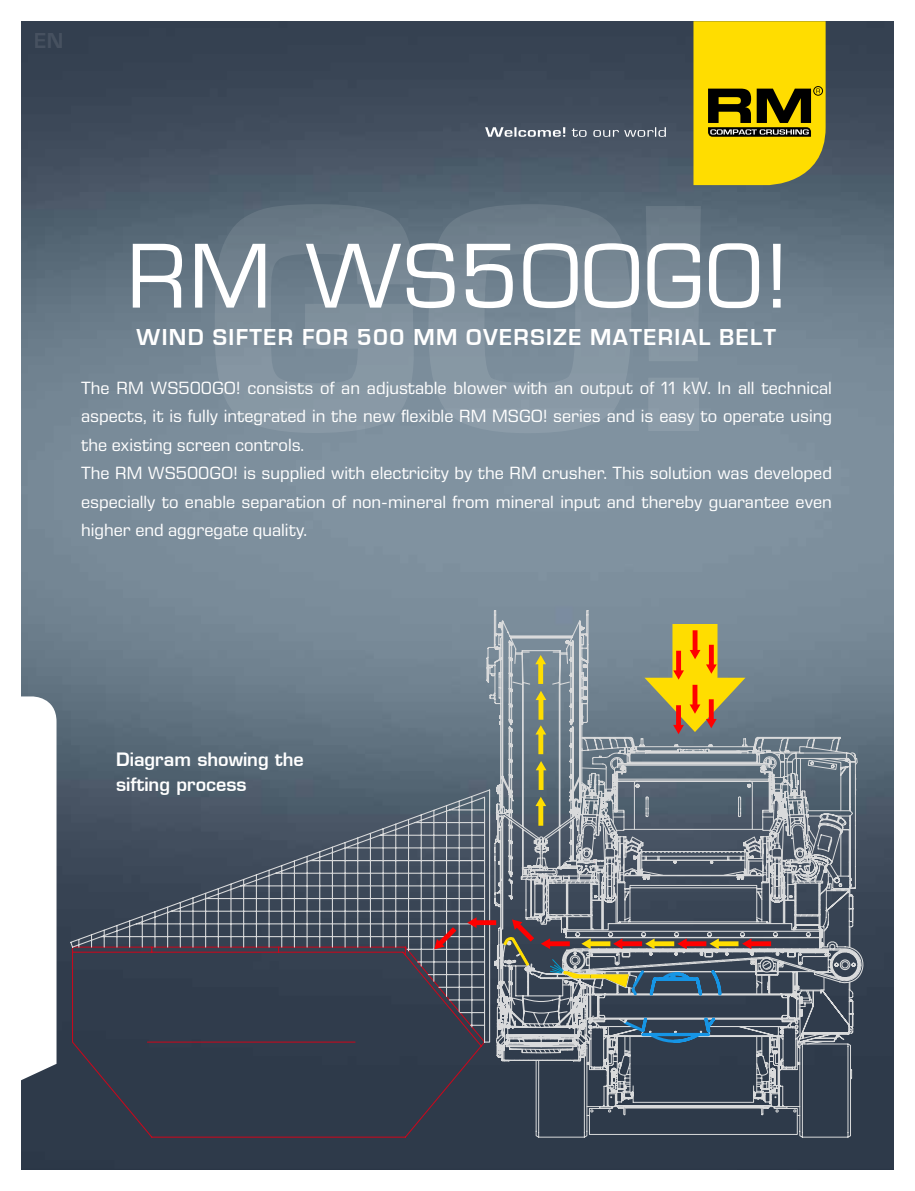
<style>
.page{position:relative;width:915px;height:1191px;background:#fff}
.page>*{position:absolute;margin:0;border:0;box-sizing:border-box;transform-origin:0 0}
.t1{font:85.05px "Eurostile";letter-spacing:.03em;color:#fff}
.t2{font:700 23.85px "Eurostile";letter-spacing:.06em;color:#fff}
.t3{font:18px/28.5px "Eurostile Next LT Pro";color:#fff}
.t4{font:600 18px/25.5px "Eurostile";color:#fff}
</style>
<div class="page">
<img style="left:21px;top:21px;width:872px;height:1148px">
<svg style="left:485px;top:127px;width:180px;height:10px;background:#78818d"></svg>
<svg style="left:693px;top:21px;width:132px;height:164px;background:#d4b906"></svg>
<svg style="left:21px;top:696px;width:35px;height:385px"></svg>
<svg style="left:214px;top:204px;width:486px;height:229px;background:#788996"></svg>
<svg style="left:535px;top:1070px;width:316px;height:68px;background:#3c4755"></svg>
<svg style="left:603px;top:1093px;width:179px;height:17px"></svg>
<svg style="left:612px;top:1070px;width:187px;height:33px;background:#495361"></svg>
<svg style="left:485px;top:579px;width:385px;height:491px;background:#6f808d"></svg>
<div style="left:71px;top:1043px;width:415px;height:95px;background:#2e3a4a"></div>
<svg style="left:69px;top:788px;width:422px;height:255px;background:#464f5e"></svg>
<div style="left:473px;top:920px;width:23px;height:5px;background:#f00"></div>
<svg style="left:467px;top:917px;width:9px;height:11px"></svg>
<svg style="left:434px;top:927px;width:22px;height:22px"></svg>
<div style="left:672px;top:624px;width:45px;height:70px;background:#fd0"></div>
<div style="left:692px;top:630px;width:5px;height:23px;background:#f00"></div>
<svg style="left:493px;top:645px;width:368px;height:416px;background:#71797d"></svg>
<h1 class="t1" style="left:127px;top:225px;width:662px">RM WS500GO!</h1>
<h2 class="t2" style="left:136px;top:324px;width:641px">WIND SIFTER FOR 500 MM OVERSIZE MATERIAL BELT</h2>
<p class="t3" style="left:81px;top:373px;width:752px">The RM WS500GO! consists of an adjustable blower with an output of 11 kW. In all technical aspects, it is fully integrated in the new flexible RM MSGO! series and is easy to operate using the existing screen controls.<br>The RM WS500GO! is supplied with electricity by the RM crusher. This solution was developed especially to enable separation of non-mineral from mineral input and thereby guarantee even higher end aggregate quality.</p>
<p class="t4" style="left:116px;top:746px;width:189px">Diagram showing the sifting process</p>
</div>
